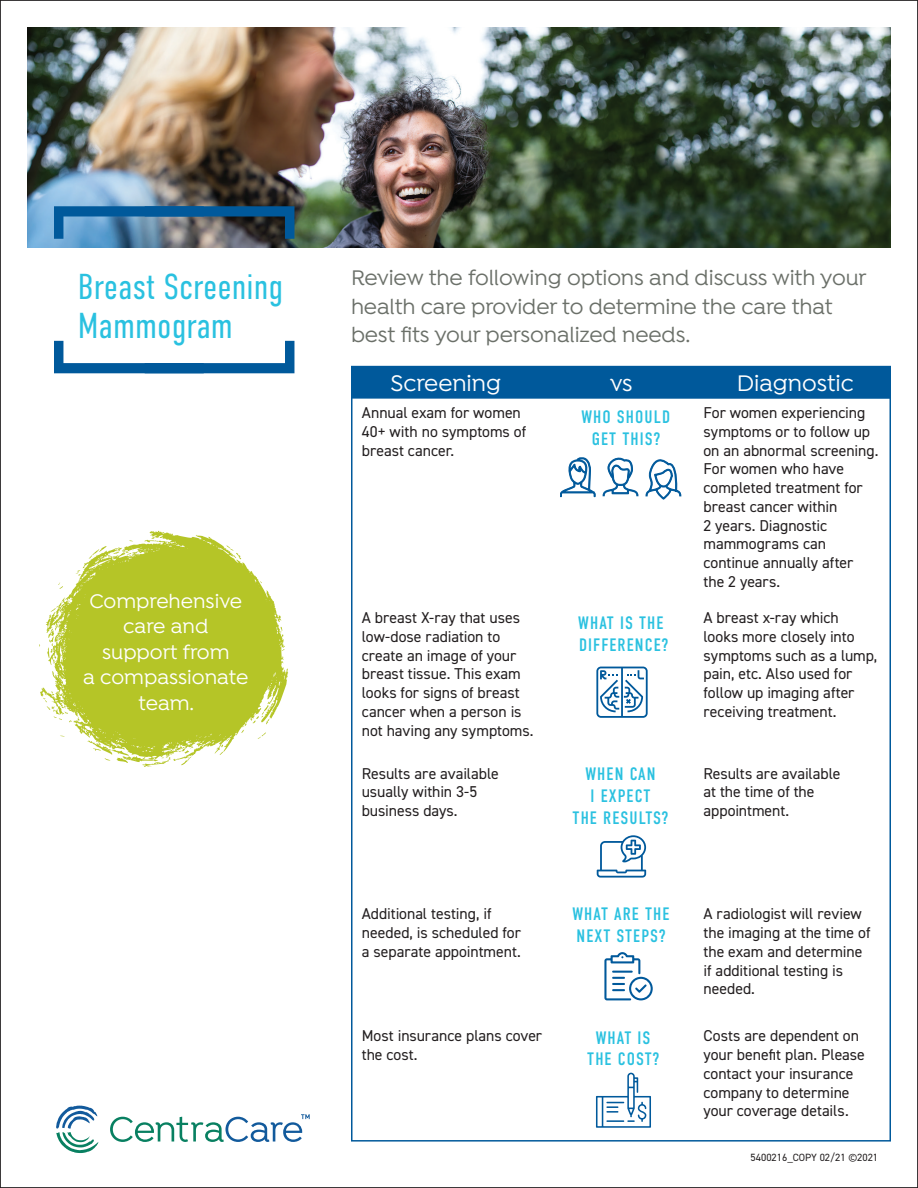
<style>
.page{position:relative;width:918px;height:1188px;background:#fff}
.page>*{position:absolute;margin:0;border:0;box-sizing:border-box;transform-origin:0 0}
.t1{font:300 36px/39px "DIN Condensed";color:#2ac1e0}
.t2{font:500 24px "Isidora";color:#fff}
.Intro{font:500 22.5px/28.5px "Isidora";letter-spacing:-.005em;color:#6b7069}
.t3{font:500 21px/25.5px "Isidora";color:#fff;text-align:center}
.Section_Titles{font:18px/21.8px "DIN Condensed";letter-spacing:.06em;color:#2ac1e0;text-align:center}
.Body_Copy{font:15.75px/18.8px "DIN2014";letter-spacing:-.005em;color:#231f20}
.t4{font:10.5px "DIN2014";color:#231f20}
.s1{font-size:9px}
</style>
<div class="page">
<img style="left:27px;top:27px;width:864px;height:220px">
<svg style="left:119px;top:761px;width:50px;height:6px"></svg>
<svg style="left:40px;top:531px;width:249px;height:230px;fill:#b5c527"></svg>
<svg style="left:219px;top:738px;width:11px;height:17px"></svg>
<svg style="left:43px;top:691px;width:37px;height:32px"></svg>
<svg style="left:47px;top:628px;width:10px;height:31px"></svg>
<svg style="left:178px;top:747px;width:15px;height:18px"></svg>
<svg style="left:110px;top:1114px;width:200px;height:28px"></svg>
<svg style="left:56px;top:1106px;width:43px;height:47px"></svg>
<svg style="left:54px;top:206px;width:240px;height:33px;background:#3c698c"></svg>
<svg style="left:54px;top:341px;width:240px;height:32px"></svg>
<div style="left:351px;top:366px;width:540px;height:776px;background:#fff;border:2px solid #00599b"></div>
<div style="left:352px;top:367px;width:539px;height:32px;background:#00599b"></div>
<svg style="left:603px;top:458px;width:35px;height:39px"></svg>
<svg style="left:560px;top:458px;width:35px;height:39px"></svg>
<svg style="left:646px;top:459px;width:35px;height:41px"></svg>
<svg style="left:596px;top:667px;width:52px;height:51px"></svg>
<svg style="left:597px;top:835px;width:49px;height:43px"></svg>
<svg style="left:604px;top:952px;width:49px;height:48px"></svg>
<svg style="left:596px;top:1073px;width:55px;height:55px"></svg>
<p class="t1" style="left:78px;top:267px;width:207px">Breast Screening<br>Mammogram</p>
<p class="t3" style="left:83px;top:589px;width:166px">Comprehensive care and support from<br>a compassionate team.</p>
<p class="Intro" style="left:351px;top:265px;width:517px">Review the following options and discuss with your health care provider to determine the care that</p>
<p class="Intro" style="left:351px;top:322px;width:341px">best fits your personalized needs.</p>
<p class="t2" style="left:390px;top:370px;width:112px">Screening</p>
<p class="t2" style="left:610px;top:370px;width:24px">vs</p>
<p class="t2" style="left:737px;top:370px;width:119px">Diagnostic</p>
<p class="Body_Copy" style="left:362px;top:403px;width:166px">Annual exam for women<br>40+ with no symptoms of breast cancer.</p>
<p class="Body_Copy" style="left:704px;top:403px;width:176px">For women experiencing symptoms or to follow up on an abnormal screening.<br>For women who have completed treatment for breast cancer within<br>2 years. Diagnostic mammograms can continue annually after<br>the 2 years.</p>
<p class="Section_Titles" style="left:581px;top:406px;width:91px">WHO SHOULD<br>GET THIS?</p>
<p class="Body_Copy" style="left:362px;top:608px;width:173px">A breast X-ray that uses low-dose radiation to create an image of your breast tissue. This exam looks for signs of breast cancer when a person is not having any symptoms.</p>
<p class="Body_Copy" style="left:362px;top:764px;width:139px">Results are available usually within 3-5 business days.</p>
<p class="Section_Titles" style="left:578px;top:612px;width:91px;text-align:left">WHAT IS THE<br>DIFFERENCE?</p>
<p class="Section_Titles" style="left:573px;top:764px;width:97px">WHEN CAN<br>I EXPECT<br>THE RESULTS?</p>
<p class="Body_Copy" style="left:362px;top:904px;width:161px">Additional testing, if needed, is scheduled for a separate appointment.</p>
<p class="Body_Copy" style="left:362px;top:1026px;width:182px">Most insurance plans cover the cost.</p>
<p class="Section_Titles" style="left:572px;top:904px;width:99px;text-align:left">WHAT ARE THE<br>NEXT STEPS?</p>
<p class="Section_Titles" style="left:587px;top:1027px;width:73px">WHAT IS<br>THE COST?</p>
<p class="Body_Copy" style="left:704px;top:608px;width:175px">A breast x-ray which looks more closely into symptoms such as a lump, pain, etc. Also used for follow up imaging after receiving treatment.</p>
<p class="Body_Copy" style="left:704px;top:764px;width:139px">Results are available at the time of the appointment.</p>
<p class="Body_Copy" style="left:704px;top:904px;width:169px">A radiologist will review the imaging at the time of the exam and determine if additional testing is needed.</p>
<p class="Body_Copy" style="left:704px;top:1026px;width:163px">Costs are dependent on your benefit plan. Please contact your insurance company to determine</p>
<p class="Body_Copy" style="left:704px;top:1101px;width:147px">your coverage details.</p>
<p class="t4" style="left:751px;top:1151px;width:129px">5400216_COPY 02/21 <span class="s1">©</span>2021</p>
</div>
